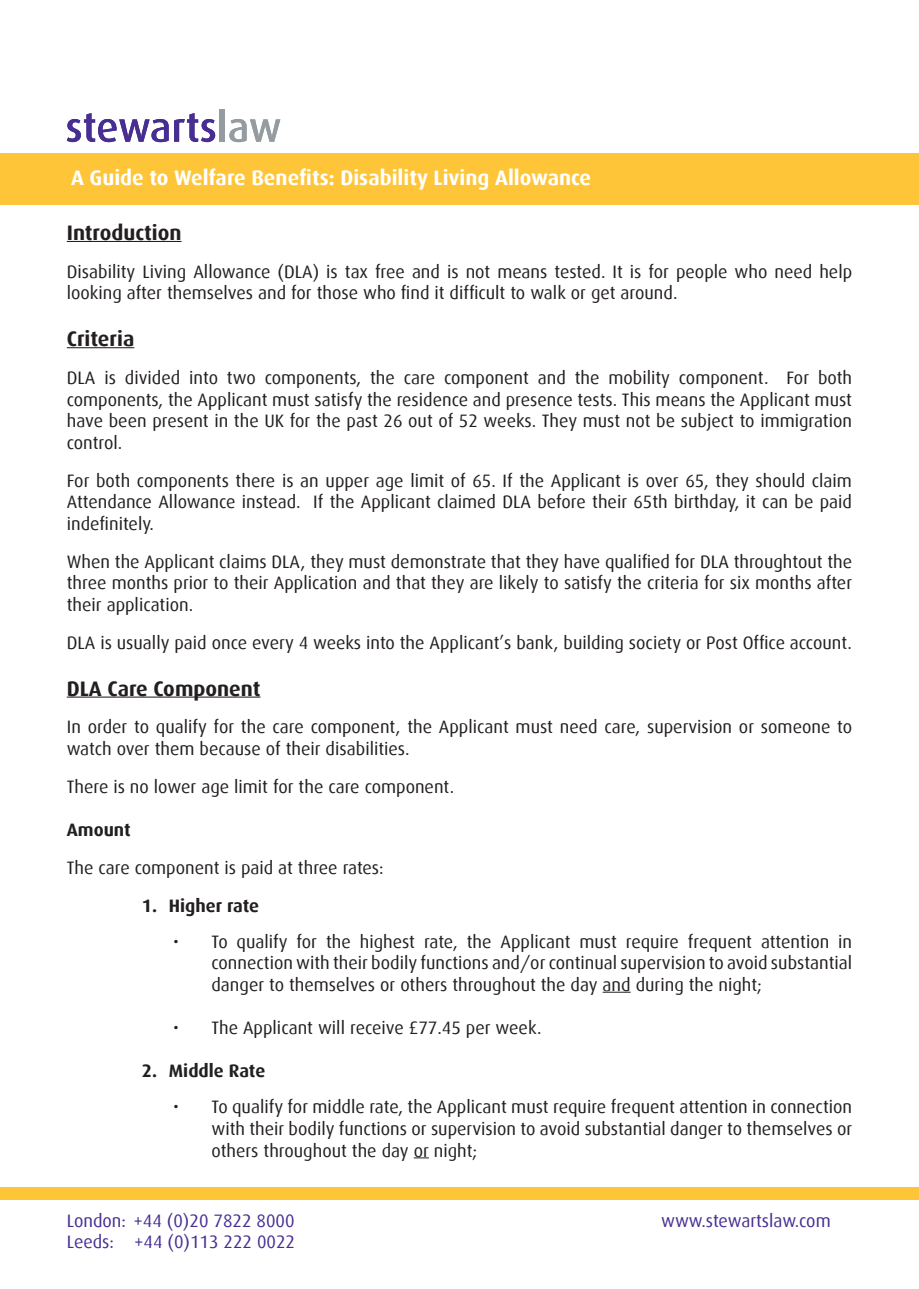
<style>
.page{position:relative;width:919px;height:1289px;background:#fff}
.page>*{position:absolute;margin:0;border:0;box-sizing:border-box;transform-origin:0 0}
.t1{font:700 21px "Dax";color:#fff}
.t2{font:700 21px "Dax";color:#231f20}
.t3{font:18px/21.6px "Dax";color:#231f20;text-align:justify}
.t4{font:18px "Dax";color:#482e92}
.t5{font:700 18px "Dax";color:#231f20}
</style>
<div class="page">
<svg style="left:67px;top:113px;width:148px;height:29px"></svg>
<div style="left:220px;top:109px;width:5px;height:33px;background:#959ca1"></div>
<svg style="left:229px;top:119px;width:51px;height:23px"></svg>
<div style="left:0;top:153px;width:918px;height:51px;background:#fec539"></div>
<div style="left:0;top:1186px;width:918px;height:13px;background:#fec539"></div>
<hr style="left:67px;top:241px;width:114px;height:1px;background:#231f20">
<hr style="left:67px;top:347px;width:67px;height:1px;background:#231f20">
<hr style="left:67px;top:696px;width:193px;height:1px;background:#231f20">
<svg style="left:602px;top:991px;width:28px;height:1px"></svg>
<svg style="left:413px;top:1157px;width:16px;height:1px"></svg>
<p class="t1" style="left:71px;top:160px;width:521px">A Guide to Welfare Benefits: Disability Living Allowance</p>
<p class="t1" style="left:71px;top:166px;width:521px">A Guide to Welfare Benefits: Disability Living Allowance</p>
<p class="t2" style="left:67px;top:221px;width:116px">Introduction</p>
<p class="t3" style="left:67px;top:261px;width:786px">Disability Living Allowance (DLA) is tax free and is not means tested. It is for people who need help looking after themselves and for those who find it difficult to walk or get around.</p>
<p class="t2" style="left:67px;top:327px;width:69px">Criteria</p>
<p class="t3" style="left:67px;top:367px;width:786px">DLA is divided into two components, the care component and the mobility component. For both components, the Applicant must satisfy the residence and presence tests. This means the Applicant must have been present in the UK for the past 26 out of 52 weeks. They must not be subject to immigration control.</p>
<p class="t3" style="left:67px;top:470px;width:786px">For both components there is an upper age limit of 65. If the Applicant is over 65, they should claim Attendance Allowance instead. If the Applicant claimed DLA before their 65th birthday, it can be paid indefinitely.</p>
<p class="t3" style="left:67px;top:551px;width:786px">When the Applicant claims DLA, they must demonstrate that they have qualified for DLA throughtout the three months prior to their Application and that they are likely to satisfy the criteria for six months after their application.</p>
<p class="t3" style="left:67px;top:632px;width:786px">DLA is usually paid once every 4 weeks into the Applicant’s bank, building society or Post Office account.</p>
<p class="t2" style="left:67px;top:676px;width:195px">DLA Care Component</p>
<p class="t3" style="left:67px;top:716px;width:786px">In order to qualify for the care component, the Applicant must need care, supervision or someone to watch over them because of their disabilities.</p>
<p class="t3" style="left:67px;top:776px;width:389px">There is no lower age limit for the care component.</p>
<p class="t5" style="left:67px;top:819px;width:65px">Amount</p>
<p class="t3" style="left:67px;top:857px;width:318px">The care component is paid at three rates:</p>
<p class="t5" style="left:142px;top:895px;width:119px">1. Higher rate</p>
<p class="t3" style="left:211px;top:930px;width:642px;text-indent:-38px">• To qualify for the highest rate, the Applicant must require frequent attention in connection with their bodily functions and/or continual supervision to avoid substantial danger to themselves or others throughout the day and during the night;</p>
<p class="t3" style="left:173px;top:1017px;width:370px">• The Applicant will receive £77.45 per week.</p>
<p class="t5" style="left:142px;top:1060px;width:125px">2. Middle Rate</p>
<p class="t3" style="left:211px;top:1096px;width:642px;text-indent:-38px">• To qualify for middle rate, the Applicant must require frequent attention in connection with their bodily functions or supervision to avoid substantial danger to themselves or others throughout the day or night;</p>
<p class="t4" style="left:67px;top:1210px;width:229px">London: +44 (0)20 7822 8000</p>
<p class="t4" style="left:661px;top:1210px;width:171px">www.stewartslaw.com</p>
<p class="t4" style="left:67px;top:1231px;width:230px">Leeds: +44 (0)113 222 0022</p>
</div>
